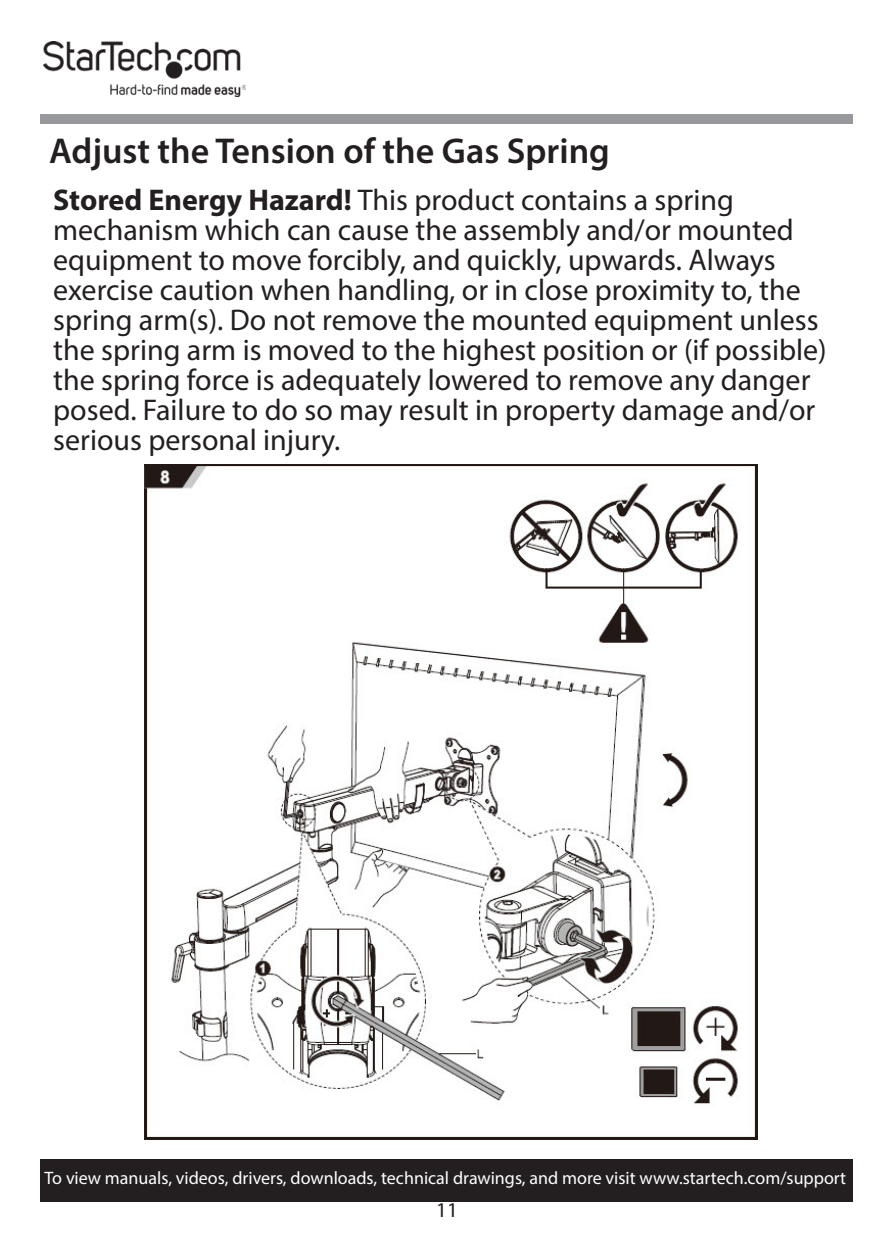
<style>
.page{position:relative;width:893px;height:1259px;background:#fff}
.page>*{position:absolute;margin:0;border:0;box-sizing:border-box;transform-origin:0 0}
.t1{font:600 36px "Myriad Pro";color:#231f20}
.Text{font:30px/30px "Myriad Pro";color:#231f20}
.t2{font:21px "Myriad Pro";color:#231f20}
.marketing_text{font:18px "Myriad Pro";color:#fff}
.s1{font-weight:700}
</style>
<div class="page">
<img style="left:43px;top:42px;width:203px;height:55px">
<div style="left:40px;top:115px;width:812px;height:9px;background:#97999c"></div>
<img style="left:145px;top:464px;width:612px;height:676px">
<div style="left:40px;top:1159px;width:812px;height:42px;background:#231f20"></div>
<h2 class="t1" style="left:49px;top:128px;width:562px">Adjust the Tension of the Gas Spring</h2>
<p class="Text" style="left:53px;top:185px;width:775px"><span class="s1">Stored Energy Hazard!</span> This product contains a spring mechanism which can cause the assembly and/or mounted equipment to move forcibly, and quickly, upwards. Always exercise caution when handling, or in close proximity to, the spring arm(s). Do not remove the mounted equipment unless the spring arm is moved to the highest position or (if possible) the spring force is adequately lowered to remove any danger posed. Failure to do so may result in property damage and/or serious personal injury.</p>
<p class="marketing_text" style="left:45px;top:1166px;width:803px">To view manuals, videos, drivers, downloads, technical drawings, and more visit www.startech.com/support</p>
<p class="t2" style="left:436px;top:1197px;width:23px">11</p>
</div>
